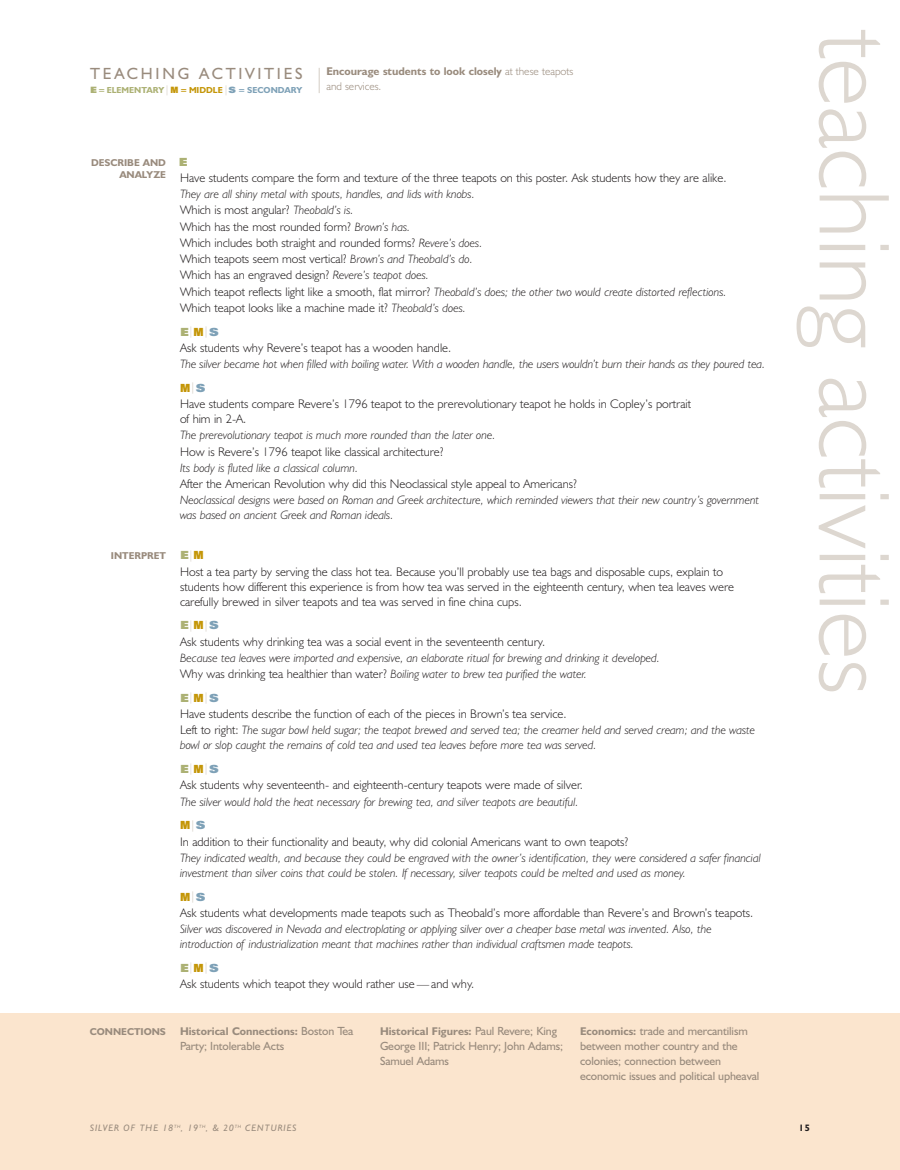
<style>
.page{position:relative;width:900px;height:1170px;background:#fff}
.page>*{position:absolute;margin:0;border:0;box-sizing:border-box;transform-origin:0 0}
.t1{font:300 101.25px "Humanist 521 BT";color:#ddd7d0}
.t2{font:16.25px "Humanist 521 BT";letter-spacing:.165em;color:#998b7d}
.t3{font:300 12.5px/16.2px "Humanist 521 BT";color:#231f20}
.t4{font:italic 300 12.25px/15px "Humanist 521 BT";color:#231f20}
.t5{font:11.88px/15px "Humanist 521 BT";letter-spacing:-.01em;color:#998b7d}
.t6{font:700 11.25px/15px "Humanist 521 BT";color:#998b7d}
.t7{font:900 11.25px "Zurich BT";color:#acb174;scale:1.2 1}
.t8{font:900 11.25px "Zurich BT";color:#c49608;scale:.85 1}
.t9{font:700 10px/12.5px "Humanist 521 BT";color:#998b7d;text-align:right}
.t10{font:italic 9.38px "Humanist 521 BT";letter-spacing:.1em;color:#998b7d}
.t11{font:700 9.38px "Humanist 521 BT";color:#231f20}
.t12{font:700 8.75px "Humanist 521 BT";color:#acb174}
.s1{font-family:"Zurich BT";font-weight:900}
.s2{font-weight:300;font-style:italic;font-size:10px;color:#d4cdc4}
.s3{font-family:"Zurich BT";font-weight:900;color:#c49608}
.s4{color:#c49608}
.s5{font-family:"Zurich BT";font-weight:900;color:#7ea1b7}
.s6{color:#7ea1b7}
.s7{font-weight:300}
.s8{font-style:italic;font-size:12.25px}
.s9{font-style:normal;font-size:12.5px}
.s10{font-family:"Humanist 521 BT";font-weight:300;color:#d4cdc4}
.s11{font-family:"Humanist 521 BT";font-weight:300;font-style:italic;color:#d4cdc4}
.s12{font-weight:400;font-size:11.88px}
.s13{font-weight:700;font-size:11.25px}
</style>
<div class="page">
<div style="left:0;top:1013px;width:900px;height:157px;background:#fbe5ce"></div>
<svg style="left:319px;top:68px;width:1px;height:25px"></svg>
<h2 class="t2" style="left:90px;top:63px;width:214px">TEACHING ACTIVITIES</h2>
<p class="t12" style="left:90px;top:85px;width:214px"><span class="s1">E</span>=ELEMENTARY<span class="s2">|</span><span class="s3">M</span> <span class="s4">= MIDDLE</span><span class="s2">|</span><span class="s5">S</span> <span class="s6">= SECONDARY</span></p>
<p class="t6" style="left:326px;top:64px;width:249px">Encourage students to look closely <span class="s7">at these teapots and services.</span></p>
<p class="t9" style="left:91px;top:156px;width:76px">DESCRIBE AND<br>ANALYZE</p>
<p class="t9" style="left:111px;top:550px;width:57px">INTERPRET</p>
<p class="t7" style="left:179px;top:155px;width:9px">E</p>
<p class="t3" style="left:180px;top:169px;width:548px">Have students compare the form and texture of the three teapots on this poster. Ask students how they are alike.</p>
<p class="t4" style="left:180px;top:186px;width:296px">They are all shiny metal with spouts, handles, and lids with knobs.</p>
<p class="t3" style="left:180px;top:202px;width:304px">Which is most angular? <span class="s8">Theobald’s is.<br></span>Which has the most rounded form? <span class="s8">Brown’s has.<br></span>Which includes both straight and rounded forms? <span class="s8">Revere’s does.<br></span>Which teapots seem most vertical? <span class="s8">Brown’s and Theobald’s do.<br></span>Which has an engraved design? <span class="s8">Revere’s teapot does.</span></p>
<p class="t4" style="left:180px;top:284px;width:548px"><span class="s9">Which teapot reflects light like a smooth, flat mirror?</span> Theobald’s does; the other two would create distorted reflections.</p>
<p class="t3" style="left:180px;top:299px;width:287px">Which teapot looks like a machine made it? <span class="s8">Theobald’s does.</span></p>
<p class="t7" style="left:180px;top:325px;width:34px">E<span class="s10">|</span><span class="s4">M</span><span class="s11">|</span><span class="s6">S</span></p>
<p class="t3" style="left:180px;top:339px;width:273px">Ask students why Revere’s teapot has a wooden handle.</p>
<p class="t4" style="left:180px;top:356px;width:587px">The silver became hot when filled with boiling water. With a wooden handle, the users wouldn’t burn their hands as they poured tea.</p>
<p class="t8" style="left:180px;top:381px;width:32px">M<span class="s11">|</span><span class="s6">S</span></p>
<p class="t3" style="left:180px;top:396px;width:513px;line-height:15px">Have students compare Revere’s 1796 teapot to the prerevolutionary teapot he holds in Copley’s portrait of him in 2-A.</p>
<p class="t4" style="left:180px;top:428px;width:317px">The prerevolutionary teapot is much more rounded than the later one.</p>
<p class="t3" style="left:180px;top:443px;width:265px">How is Revere’s 1796 teapot like classical architecture?</p>
<p class="t4" style="left:180px;top:460px;width:180px">Its body is fluted like a classical column.</p>
<p class="t3" style="left:180px;top:476px;width:399px">After the American Revolution why did this Neoclassical style appeal to Americans?</p>
<p class="t4" style="left:180px;top:493px;width:581px">Neoclassical designs were based on Roman and Greek architecture, which reminded viewers that their new country’s government was based on ancient Greek and Roman ideals.</p>
<p class="t7" style="left:180px;top:549px;width:21px">E<span class="s10">|</span><span class="s4">M</span></p>
<p class="t3" style="left:180px;top:564px;width:556px;line-height:15px">Host a tea party by serving the class hot tea. Because you’ll probably use tea bags and disposable cups, explain to students how different this experience is from how tea was served in the eighteenth century, when tea leaves were carefully brewed in silver teapots and tea was served in fine china cups.</p>
<p class="t7" style="left:180px;top:619px;width:34px">E<span class="s10">|</span><span class="s4">M</span><span class="s11">|</span><span class="s6">S</span></p>
<p class="t3" style="left:180px;top:633px;width:367px">Ask students why drinking tea was a social event in the seventeenth century.</p>
<p class="t4" style="left:180px;top:650px;width:482px;line-height:16.2px">Because tea leaves were imported and expensive, an elaborate ritual for brewing and drinking it developed.<br><span class="s9">Why was drinking tea healthier than water?</span> Boiling water to brew tea purified the water.</p>
<p class="t7" style="left:180px;top:691px;width:34px">E<span class="s10">|</span><span class="s4">M</span><span class="s11">|</span><span class="s6">S</span></p>
<p class="t3" style="left:180px;top:706px;width:388px">Have students describe the function of each of the pieces in Brown’s tea service.</p>
<p class="t4" style="left:180px;top:723px;width:577px"><span class="s9">Left to right:</span> The sugar bowl held sugar; the teapot brewed and served tea; the creamer held and served cream; and the waste bowl or slop caught the remains of cold tea and used tea leaves before more tea was served.</p>
<p class="t7" style="left:180px;top:762px;width:34px">E<span class="s10">|</span><span class="s4">M</span><span class="s11">|</span><span class="s6">S</span></p>
<p class="t3" style="left:180px;top:777px;width:405px">Ask students why seventeenth- and eighteenth-century teapots were made of silver.</p>
<p class="t4" style="left:180px;top:794px;width:400px">The silver would hold the heat necessary for brewing tea, and silver teapots are beautiful.</p>
<p class="t8" style="left:180px;top:819px;width:32px">M<span class="s11">|</span><span class="s6">S</span></p>
<p class="t3" style="left:180px;top:833px;width:450px">In addition to their functionality and beauty, why did colonial Americans want to own teapots?</p>
<p class="t4" style="left:180px;top:850px;width:582px">They indicated wealth, and because they could be engraved with the owner’s identification, they were considered a safer financial investment than silver coins that could be stolen. If necessary, silver teapots could be melted and used as money.</p>
<p class="t8" style="left:180px;top:890px;width:32px">M<span class="s11">|</span><span class="s6">S</span></p>
<p class="t3" style="left:180px;top:904px;width:575px">Ask students what developments made teapots such as Theobald’s more affordable than Revere’s and Brown’s teapots.</p>
<p class="t4" style="left:180px;top:921px;width:533px">Silver was discovered in Nevada and electroplating or applying silver over a cheaper base metal was invented. Also, the introduction of industrialization meant that machines rather than individual craftsmen made teapots.</p>
<p class="t7" style="left:180px;top:961px;width:34px">E<span class="s10">|</span><span class="s4">M</span><span class="s11">|</span><span class="s6">S</span></p>
<p class="t3" style="left:180px;top:976px;width:296px">Ask students which teapot they would rather use—and why.</p>
<p class="t9" style="left:90px;top:1025px;width:78px">CONNECTIONS</p>
<p class="t6" style="left:180px;top:1024px;width:175px">Historical Connections: <span class="s12">Boston Tea</span></p>
<p class="t5" style="left:180px;top:1038px;width:106px">Party; Intolerable Acts</p>
<p class="t6" style="left:380px;top:1024px;width:179px">Historical Figures: <span class="s12">Paul Revere; King</span></p>
<p class="t5" style="left:380px;top:1038px;width:185px">George III; Patrick Henry; John Adams;<br>Samuel Adams</p>
<p class="t5" style="left:580px;top:1023px;width:181px"><span class="s13">Economics:</span> trade and mercantilism between mother country and the colonies; connection between economic issues and political upheaval</p>
<h1 class="t1" style="left:916px;top:32px;width:665px;rotate:90deg">teaching activities</h1>
<p class="t10" style="left:90px;top:1122px;width:208px">SILVER OF THE 18<sup>TH</sup>, 19<sup>TH</sup>, &amp; 20<sup>TH</sup> CENTURIES</p>
<p class="t11" style="left:799px;top:1122px;width:13px">15</p>
</div>
